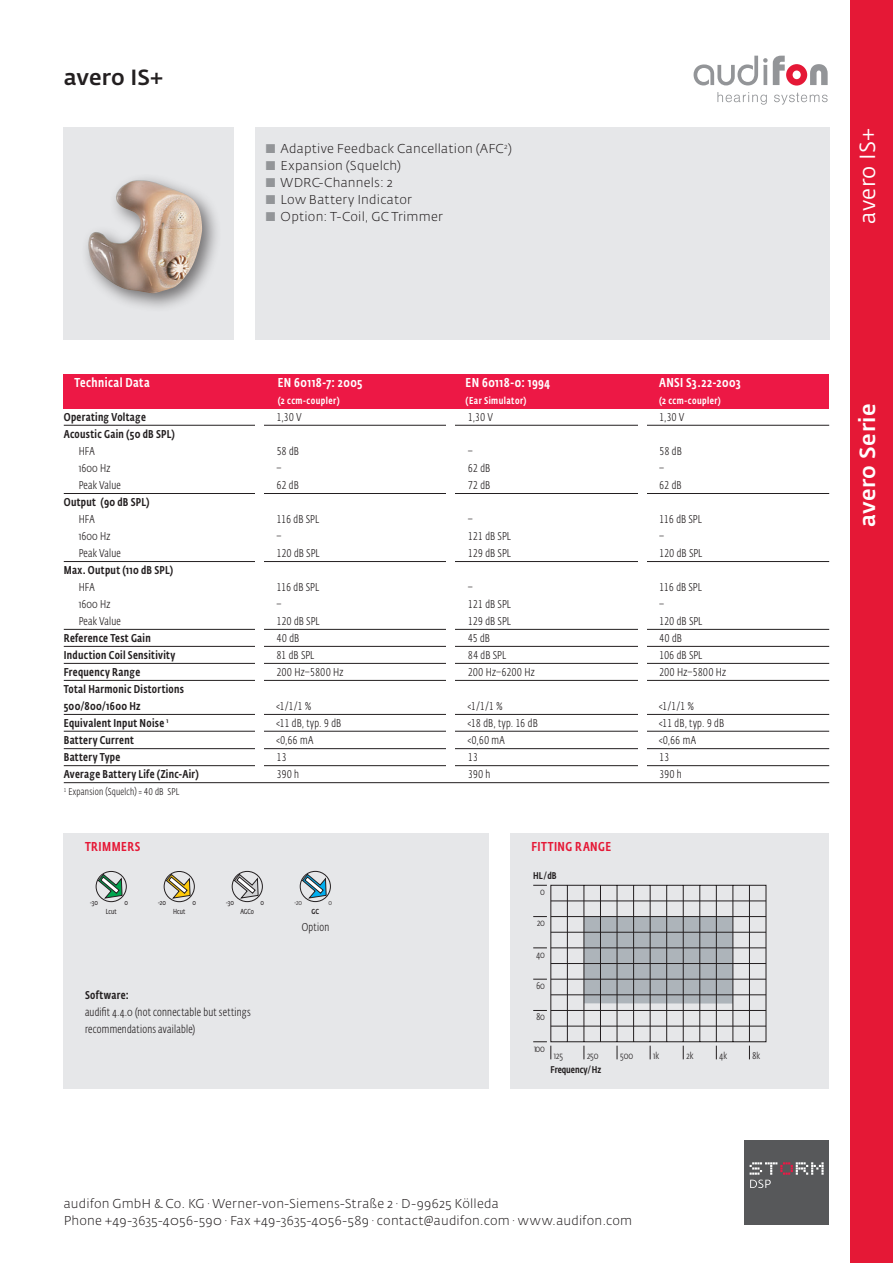
<style>
.page{position:relative;width:893px;height:1263px;background:#fff}
.page>*{position:absolute;margin:0;border:0;box-sizing:border-box;transform-origin:0 0}
.t1{font:500 21.75px "Fedra Sans Alt Pro";letter-spacing:.025em;color:#fff}
.t2{font:21.75px "Fedra Sans Alt Pro";letter-spacing:.01em;color:#fff}
.t3{font:500 21.75px "Fedra Sans Alt Pro";color:#231f20}
.t4{font:300 12.75px/17px "Fedra Sans Alt Pro";letter-spacing:.02em;color:#231f20}
.t5{font:500 12.75px "Fedra Sans Cond Alt Pro";letter-spacing:.035em;color:#fff}
.t6{font:500 12.75px "Fedra Sans Cond Alt Pro";letter-spacing:.035em;color:#e51836}
.t7{font:300 11.25px/17px "Fedra Sans Cond Alt Pro";letter-spacing:.015em;color:#231f20}
.t8{font:500 11.25px/17px "Fedra Sans Cond Alt Pro";letter-spacing:.025em;color:#231f20}
.t9{font:500 9.75px "Fedra Sans Cond Alt Pro";letter-spacing:.045em;color:#fff}
.t10{font:300 9.75px "Fedra Sans Cond Alt Pro";letter-spacing:.025em;color:#231f20}
.t11{font:300 9.6px "Fedra Sans Cond Alt Pro";color:#231f20}
.t12{font:500 9.6px "Fedra Sans Cond Alt Pro";color:#231f20}
.t13{font:7.2px "Fedra Sans Cond Alt Pro";color:#231f20}
.t14{font:300 7.2px "Fedra Sans Cond Alt Pro";color:#231f20}
.t15{font:500 7.2px "Fedra Sans Cond Alt Pro";color:#231f20}
</style>
<div class="page">
<div style="left:850px;top:0;width:43px;height:1263px;background:#e51836"></div>
<div style="left:255px;top:128px;width:574px;height:212px;background:#e6e7e9"></div>
<div style="left:510px;top:833px;width:319px;height:256px;background:#e6e7e9"></div>
<div style="left:64px;top:374px;width:765px;height:34px;background:#ed1845"></div>
<div style="left:64px;top:833px;width:425px;height:256px;background:#e6e7e9"></div>
<div style="left:64px;top:128px;width:170px;height:212px;background:#e6e7e9"></div>
<div style="left:81px;top:173px;width:141px;height:140px;background:#231f20;opacity:.6"></div>
<img style="left:88px;top:180px;width:114px;height:113px">
<svg style="left:302px;top:874px;width:24px;height:24px"></svg>
<div style="left:300px;top:871px;width:31px;height:31px;border:1px solid #231f20;border-radius:50%"></div>
<svg style="left:98px;top:874px;width:24px;height:24px"></svg>
<div style="left:96px;top:871px;width:30px;height:31px;border:1px solid #231f20;border-radius:50%"></div>
<svg style="left:234px;top:874px;width:24px;height:24px"></svg>
<div style="left:232px;top:871px;width:30px;height:31px;border:1px solid #231f20;border-radius:50%"></div>
<svg style="left:166px;top:874px;width:24px;height:24px"></svg>
<div style="left:164px;top:871px;width:30px;height:31px;border:1px solid #231f20;border-radius:50%"></div>
<svg style="left:533px;top:885px;width:234px;height:174px"></svg>
<div style="left:744px;top:1140px;width:85px;height:85px;background:#57585a"></div>
<svg style="left:750px;top:1162px;width:74px;height:26px"></svg>
<hr style="left:64px;top:425px;width:765px;height:1px;background:#231f20">
<hr style="left:64px;top:493px;width:765px;height:1px;background:#231f20">
<hr style="left:64px;top:561px;width:765px;height:1px;background:#231f20">
<hr style="left:64px;top:782px;width:765px;height:1px;background:#231f20">
<hr style="left:64px;top:765px;width:765px;height:1px;background:#231f20">
<hr style="left:64px;top:629px;width:765px;height:1px;background:#231f20">
<hr style="left:64px;top:646px;width:765px;height:1px;background:#231f20">
<hr style="left:64px;top:663px;width:765px;height:1px;background:#231f20">
<hr style="left:64px;top:680px;width:765px;height:1px;background:#231f20">
<hr style="left:64px;top:714px;width:765px;height:1px;background:#231f20">
<hr style="left:64px;top:731px;width:765px;height:1px;background:#231f20">
<hr style="left:64px;top:748px;width:765px;height:1px;background:#231f20">
<div style="left:255px;top:417px;width:9px;height:357px;background:#fff"></div>
<div style="left:446px;top:419px;width:9px;height:357px;background:#fff"></div>
<div style="left:638px;top:419px;width:8px;height:358px;background:#fff"></div>
<svg style="left:717px;top:92px;width:50px;height:13px"></svg>
<svg style="left:774px;top:93px;width:54px;height:12px"></svg>
<svg style="left:694px;top:56px;width:134px;height:30px"></svg>
<h1 class="t3" style="left:64px;top:64px;width:101px">avero IS+</h1>
<p class="t4" style="left:281px;top:140px;width:233px">Adaptive Feedback Cancellation (AFC<sup>2</sup>)<br>Expansion (Squelch)<br>WDRC-Channels: 2<br>Low Battery Indicator<br>Option: T-Coil, GC Trimmer</p>
<p class="t5" style="left:74px;top:375px;width:77px">Technical Data</p>
<p class="t5" style="left:278px;top:375px;width:86px">EN 60118-7: 2005</p>
<p class="t9" style="left:278px;top:395px;width:63px">(2 ccm-coupler)</p>
<p class="t5" style="left:466px;top:375px;width:86px">EN 60118-0: 1994</p>
<p class="t9" style="left:466px;top:395px;width:62px">(Ear Simulator)</p>
<p class="t5" style="left:659px;top:375px;width:83px">ANSI S3.22-2003</p>
<p class="t9" style="left:659px;top:395px;width:63px">(2 ccm-coupler)</p>
<p class="t8" style="left:64px;top:408px;width:113px">Operating Voltage<br>Acoustic Gain (50 dB SPL)</p>
<p class="t7" style="left:79px;top:443px;width:44px">HFA<br>1600 Hz<br>Peak Value</p>
<p class="t8" style="left:64px;top:494px;width:87px">Output (90 dB SPL)</p>
<p class="t7" style="left:79px;top:511px;width:44px">HFA<br>1600 Hz<br>Peak Value</p>
<p class="t8" style="left:64px;top:562px;width:111px">Max. Output (110 dB SPL)</p>
<p class="t7" style="left:79px;top:579px;width:44px">HFA<br>1600 Hz<br>Peak Value</p>
<p class="t8" style="left:64px;top:630px;width:136px">Reference Test Gain<br>Induction Coil Sensitivity<br>Frequency Range<br>Total Harmonic Distortions<br>500/800/1600 Hz<br>Equivalent Input Noise <sup>1<br></sup>Battery Current<br>Battery Type<br>Average Battery Life (Zinc-Air)</p>
<p class="t7" style="left:276px;top:409px;width:26px">1,30 V</p>
<p class="t7" style="left:276px;top:443px;width:24px">58 dB –<br>62 dB</p>
<p class="t7" style="left:276px;top:511px;width:45px">116 dB SPL –<br>120 dB SPL</p>
<p class="t7" style="left:276px;top:579px;width:69px">116 dB SPL<br>–<br>120 dB SPL<br>40 dB<br>81 dB SPL<br>200 Hz–5800 Hz</p>
<p class="t7" style="left:276px;top:698px;width:67px">&lt;1/1/1 %<br>&lt;11 dB, typ. 9 dB &lt;0,66 mA<br>13<br>390 h</p>
<p class="t7" style="left:468px;top:409px;width:26px">1,30 V</p>
<p class="t7" style="left:468px;top:443px;width:24px">–<br>62 dB<br>72 dB</p>
<p class="t7" style="left:468px;top:511px;width:45px">–<br>121 dB SPL<br>129 dB SPL</p>
<p class="t7" style="left:468px;top:579px;width:68px">–<br>121 dB SPL<br>129 dB SPL<br>45 dB<br>84 dB SPL<br>200 Hz–6200 Hz</p>
<p class="t7" style="left:468px;top:698px;width:72px">&lt;1/1/1 %<br>&lt;18 dB, typ. 16 dB &lt;0,60 mA<br>13<br>390 h</p>
<p class="t7" style="left:659px;top:409px;width:26px">1,30 V</p>
<p class="t7" style="left:659px;top:443px;width:24px">58 dB –<br>62 dB</p>
<p class="t7" style="left:659px;top:511px;width:45px">116 dB SPL –<br>120 dB SPL</p>
<p class="t7" style="left:659px;top:579px;width:69px">116 dB SPL<br>–<br>120 dB SPL<br>40 dB<br>106 dB SPL<br>200 Hz–5800 Hz</p>
<p class="t7" style="left:659px;top:698px;width:67px">&lt;1/1/1 %<br>&lt;11 dB, typ. 9 dB &lt;0,66 mA<br>13<br>390 h</p>
<p class="t10" style="left:64px;top:786px;width:117px"><sup>1</sup> Expansion (Squelch) = 40 dB SPL</p>
<p class="t6" style="left:85px;top:838px;width:57px">TRIMMERS</p>
<p class="t6" style="left:531px;top:838px;width:81px">FITTING RANGE</p>
<p class="t12" style="left:533px;top:870px;width:25px">HL/dB</p>
<p class="t13" style="left:90px;top:898px;width:9px">-30</p>
<p class="t13" style="left:124px;top:898px;width:5px">0</p>
<p class="t13" style="left:158px;top:898px;width:9px">-20</p>
<p class="t13" style="left:192px;top:898px;width:5px">0</p>
<p class="t13" style="left:226px;top:898px;width:9px">-30</p>
<p class="t13" style="left:260px;top:898px;width:5px">0</p>
<p class="t14" style="left:294px;top:898px;width:9px">-20</p>
<p class="t14" style="left:328px;top:898px;width:5px">0</p>
<p class="t13" style="left:106px;top:907px;width:12px">Lcut</p>
<p class="t13" style="left:173px;top:907px;width:14px">Hcut</p>
<p class="t13" style="left:241px;top:907px;width:15px">AGCo</p>
<p class="t15" style="left:312px;top:907px;width:9px">GC</p>
<p class="t7" style="left:302px;top:919px;width:29px">Option</p>
<p class="t8" style="left:85px;top:987px;width:45px">Software:</p>
<p class="t7" style="left:85px;top:1004px;width:167px">audifit 4.4.0 (not connectable but settings recommendations available)</p>
<p class="t11" style="left:540px;top:886px;width:6px">0</p>
<p class="t11" style="left:537px;top:917px;width:10px">20</p>
<p class="t11" style="left:537px;top:949px;width:10px">40</p>
<p class="t11" style="left:536px;top:980px;width:10px">60</p>
<p class="t11" style="left:536px;top:1011px;width:10px">80</p>
<p class="t11" style="left:534px;top:1043px;width:12px">100</p>
<p class="t11" style="left:554px;top:1050px;width:11px">125</p>
<p class="t11" style="left:587px;top:1050px;width:13px">250</p>
<p class="t11" style="left:620px;top:1050px;width:15px">500</p>
<p class="t11" style="left:653px;top:1050px;width:8px">1k</p>
<p class="t11" style="left:686px;top:1050px;width:9px">2k</p>
<p class="t11" style="left:719px;top:1050px;width:9px">4k</p>
<p class="t11" style="left:753px;top:1050px;width:9px">8k</p>
<p class="t12" style="left:550px;top:1064px;width:52px">Frequency/Hz</p>
<p class="t4" style="left:64px;top:1195px;width:570px">audifon GmbH &amp; Co. KG · Werner-von-Siemens-Straße 2 · D-99625 Kölleda<br>Phone +49-3635-4056-590 · Fax +49-3635-4056-589 · contact@audifon.com · www.audifon.com</p>
<h1 class="t2" style="left:854px;top:224px;width:98px;rotate:-90deg">avero IS+</h1>
<h1 class="t1" style="left:854px;top:527px;width:126px;rotate:-90deg">avero Serie</h1>
</div>
